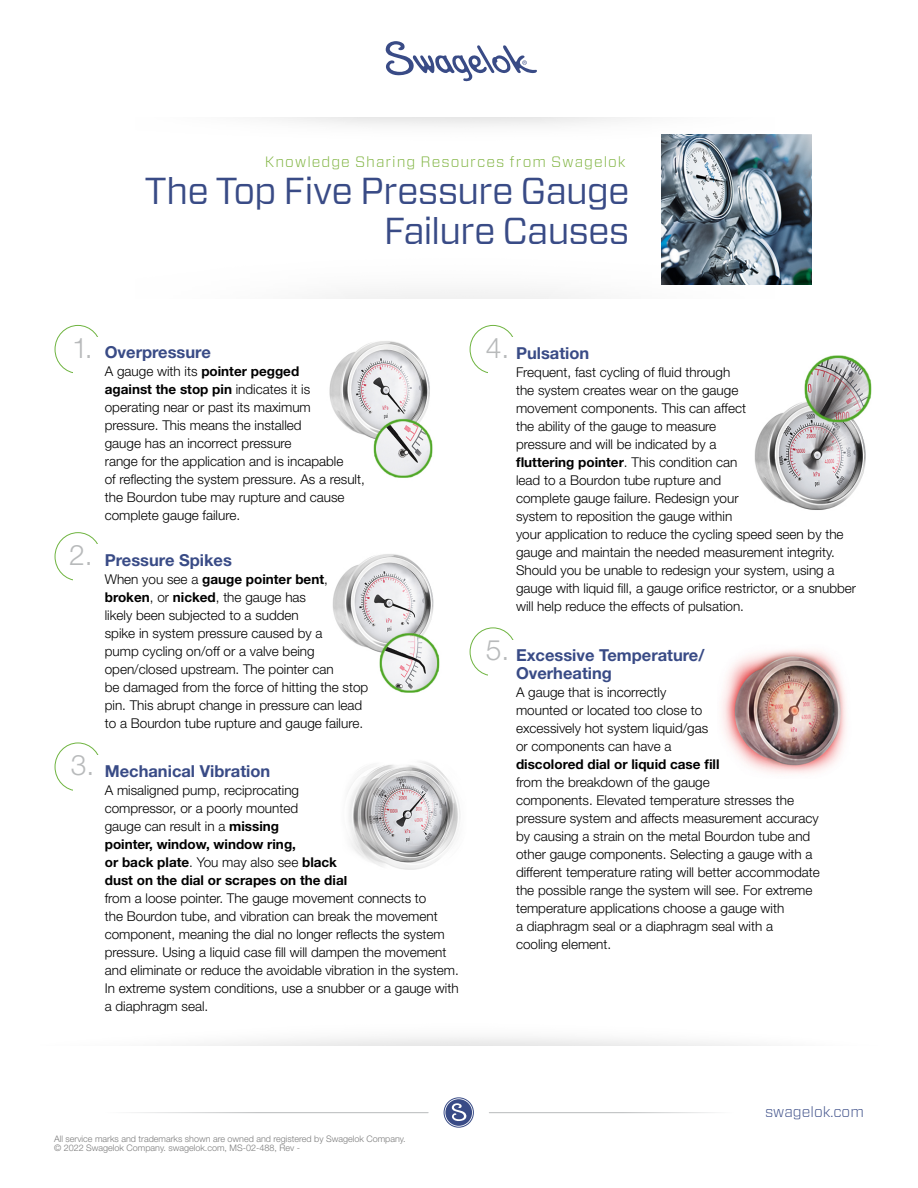
<style>
.page{position:relative;width:918px;height:1188px;background:#fff}
.page>*{position:absolute;margin:0;border:0;box-sizing:border-box;transform-origin:0 0}
.t1{font:37.5px/40.5px "Forza";letter-spacing:-.03em;color:#394b86;text-align:right}
.t2{font:300 28.35px "Helvetica Neue LT Std";color:#b8babb}
.t3{font:700 16.5px/18px "Helvetica Neue LT Std";color:#394b86}
.t4{font:300 15px "Forza";letter-spacing:.065em;color:#7bb13a}
.t5{font:300 15px "Forza";color:#394b86}
.t6{font:300 13.5px/18px "Helvetica Neue LT Std";color:#000}
.t7{font:700 13.5px "Helvetica Neue LT Std";color:#000}
.t8{font:300 9px/9.8px "Helvetica Neue LT Std";color:#7c7c7c}
.s1{font-weight:700}
</style>
<div class="page">
<img style="left:417px;top:153px;width:395px;height:145px">
<div style="left:473px;top:261px;width:444px;height:52px;background:#fff"></div>
<hr style="left:54px;top:1112px;width:374px;height:1px;background:#b8babb">
<hr style="left:489px;top:1112px;width:251px;height:1px;background:#b8babb">
<svg style="left:444px;top:1098px;width:29px;height:29px"></svg>
<div style="left:444px;top:1097px;width:30px;height:31px;border:1px solid #394b86;border-radius:50%"></div>
<div style="left:445px;top:1099px;width:27px;height:27px;background:#394b86;border-radius:50%"></div>
<svg style="left:452px;top:1103px;width:15px;height:18px"></svg>
<div style="left:55px;top:325px;width:46px;height:48px;border:1px solid #6fb440;border-radius:50%"></div>
<div style="left:73px;top:337px;width:66px;height:50px;background:#fff"></div>
<div style="left:55px;top:532px;width:46px;height:49px;border:1px solid #6fb440;border-radius:50%"></div>
<div style="left:73px;top:544px;width:66px;height:50px;background:#fff"></div>
<div style="left:55px;top:743px;width:46px;height:48px;border:1px solid #6fb440;border-radius:50%"></div>
<div style="left:73px;top:755px;width:66px;height:50px;background:#fff"></div>
<div style="left:470px;top:325px;width:46px;height:48px;border:1px solid #6fb440;border-radius:50%"></div>
<div style="left:488px;top:337px;width:66px;height:50px;background:#fff"></div>
<div style="left:470px;top:628px;width:46px;height:48px;border:1px solid #6fb440;border-radius:50%"></div>
<div style="left:488px;top:640px;width:66px;height:50px;background:#fff"></div>
<div style="left:402px;top:150px;width:272px;height:102px;background:#fff"></div>
<img style="left:662px;top:135px;width:149px;height:149px">
<img style="left:332px;top:554px;width:108px;height:139px">
<img style="left:348px;top:761px;width:113px;height:109px">
<img style="left:754px;top:355px;width:118px;height:155px">
<img style="left:722px;top:650px;width:124px;height:124px">
<img style="left:329px;top:341px;width:104px;height:137px">
<svg style="left:386px;top:41px;width:151px;height:40px"></svg>
<div style="left:391px;top:75px;width:14px;height:35px;background:#fff"></div>
<p class="t4" style="left:265px;top:152px;width:362px">Knowledge Sharing Resources from Swagelok</p>
<h1 class="t1" style="left:145px;top:170px;width:486px">The Top Five Pressure Gauge<br>Failure Causes</h1>
<h2 class="t2" style="left:72px;top:331px;width:22px">1.</h2>
<h2 class="t2" style="left:69px;top:538px;width:25px">2.</h2>
<h2 class="t2" style="left:71px;top:748px;width:25px">3.</h2>
<p class="t3" style="left:105px;top:343px;width:108px">Overpressure</p>
<p class="t6" style="left:105px;top:362px;width:262px">A gauge with its <span class="s1">pointer pegged<br>against the stop pin</span> indicates it is operating near or past its maximum pressure. This means the installed<br>gauge has an incorrect pressure<br>range for the application and is incapable<br>of reflecting the system pressure. As a result, the Bourdon tube may rupture and cause complete gauge failure.</p>
<p class="t3" style="left:105px;top:551px;width:129px">Pressure Spikes</p>
<p class="t6" style="left:105px;top:570px;width:265px">When you see a <span class="s1">gauge pointer bent</span>, <span class="s1">broken</span>, or <span class="s1">nicked</span>, the gauge has<br>likely been subjected to a sudden<br>spike in system pressure caused by a<br>pump cycling on/off or a valve being open/closed upstream. The pointer can<br>be damaged from the force of hitting the stop pin. This abrupt change in pressure can lead to a Bourdon tube rupture and gauge failure.</p>
<p class="t3" style="left:105px;top:762px;width:167px">Mechanical Vibration</p>
<p class="t6" style="left:105px;top:781px;width:244px">A misaligned pump, reciprocating compressor, or a poorly mounted<br>gauge can result in a <span class="s1">missing<br>pointer, window, window ring,<br>or back plate</span>. You may also see <span class="s1">black dust on the dial or scrapes on the dial</span></p>
<p class="t6" style="left:105px;top:889px;width:355px">from a loose pointer. The gauge movement connects to<br>the Bourdon tube, and vibration can break the movement component, meaning the dial no longer reflects the system pressure. Using a liquid case fill will dampen the movement and eliminate or reduce the avoidable vibration in the system.<br>In extreme system conditions, use a snubber or a gauge with a diaphragm seal.</p>
<h2 class="t2" style="left:486px;top:331px;width:25px">4.</h2>
<h2 class="t2" style="left:486px;top:633px;width:25px">5.</h2>
<p class="t3" style="left:516px;top:343px;width:75px">Pulsation</p>
<p class="t6" style="left:516px;top:363px;width:342px">Frequent, fast cycling of fluid through<br>the system creates wear on the gauge<br>movement components. This can affect<br>the ability of the gauge to measure<br>pressure and will be indicated by a<br><span class="s1">fluttering pointer</span>. This condition can<br>lead to a Bourdon tube rupture and<br>complete gauge failure. Redesign your<br>system to reposition the gauge within<br>your application to reduce the cycling speed seen by the gauge and maintain the needed measurement integrity.<br>Should you be unable to redesign your system, using a gauge with liquid fill, a gauge orifice restrictor, or a snubber will help reduce the effects of pulsation.</p>
<p class="t3" style="left:516px;top:646px;width:190px">Excessive Temperature/<br>Overheating</p>
<p class="t6" style="left:516px;top:683px;width:194px">A gauge that is incorrectly mounted or located too close to excessively hot system liquid/gas or components can have a</p>
<p class="t7" style="left:516px;top:756px;width:205px">discolored dial or liquid case fill</p>
<p class="t6" style="left:516px;top:773px;width:305px">from the breakdown of the gauge<br>components. Elevated temperature stresses the pressure system and affects measurement accuracy by causing a strain on the metal Bourdon tube and other gauge components. Selecting a gauge with a different temperature rating will better accommodate the possible range the system will see. For extreme temperature applications choose a gauge with<br>a diaphragm seal or a diaphragm seal with a<br>cooling element.</p>
<p class="t5" style="left:765px;top:1101px;width:100px">swagelok.com</p>
<p class="t8" style="left:54px;top:1133px;width:353px">All service marks and trademarks shown are owned and registered by Swagelok Company. © 2022 Swagelok Company. swagelok.com, MS-02-488, Rev -</p>
</div>
